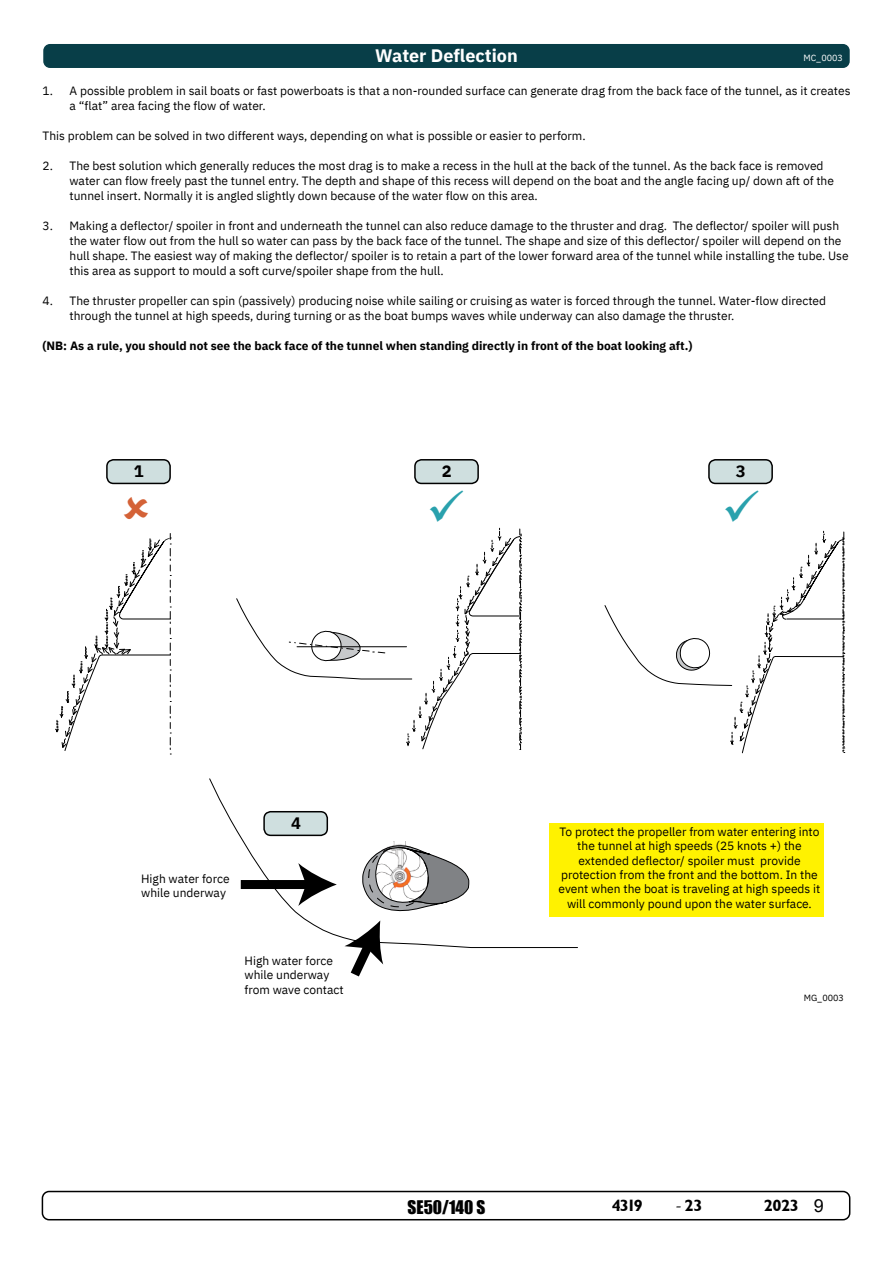
<style>
.page{position:relative;width:893px;height:1263px;background:#fff}
.page>*{position:absolute;margin:0;border:0;box-sizing:border-box;transform-origin:0 0}
.t1{font:700 18px "IBM Plex Sans";color:#fff}
.t2{font:17.25px "Impact";color:#000}
.t3{font:16.5px "Garrison Sans BOLD";letter-spacing:-.04em;color:#000}
.t4{font:700 16.5px "IBM Plex Sans";color:#000}
.t5{font:12px/14.4px "IBM Plex Sans";color:#000}
.t6{font:700 12px "IBM Plex Sans";color:#000}
.t7{font:9px "IBM Plex Sans";color:#000}
.t8{font:9px "IBM Plex Sans";color:#fff}
.s1{font-family:"Minion Pro";font-size:18px}
.s2{font-family:"Arial";font-size:18px}
</style>
<div class="page">
<div style="left:42px;top:1191px;width:808px;height:29px;border:2px solid #000;border-radius:7px"></div>
<div style="left:549px;top:823px;width:275px;height:93px;background:#fff200"></div>
<svg style="left:209px;top:778px;width:369px;height:170px"></svg>
<svg style="left:236px;top:528px;width:285px;height:222px"></svg>
<svg style="left:55px;top:533px;width:116px;height:222px"></svg>
<svg style="left:604px;top:531px;width:241px;height:223px"></svg>
<div style="left:241px;top:880px;width:69px;height:9px;background:#000"></div>
<svg style="left:298px;top:863px;width:39px;height:43px"></svg>
<svg style="left:343px;top:838px;width:127px;height:139px"></svg>
<div style="left:107px;top:460px;width:63px;height:23px;background:#cfdfdf;border-radius:7px"></div>
<div style="left:106px;top:459px;width:65px;height:25px;border:2px solid #000;border-radius:7px"></div>
<div style="left:415px;top:460px;width:63px;height:23px;background:#cfdfdf;border-radius:7px"></div>
<div style="left:414px;top:459px;width:65px;height:25px;border:2px solid #000;border-radius:7px"></div>
<div style="left:709px;top:460px;width:63px;height:23px;background:#cfdfdf;border-radius:7px"></div>
<div style="left:708px;top:459px;width:65px;height:25px;border:2px solid #000;border-radius:7px"></div>
<div style="left:264px;top:812px;width:63px;height:23px;background:#cfdfdf;border-radius:7px"></div>
<div style="left:263px;top:811px;width:65px;height:25px;border:2px solid #000;border-radius:7px"></div>
<div style="left:43px;top:44px;width:807px;height:24px;background:#083e48;border-radius:7px"></div>
<p class="t1" style="left:375px;top:41px;width:144px">Water Deflection</p>
<p class="t8" style="left:803px;top:51px;width:41px">MC_0003</p>
<p class="t5" style="left:70px;top:82px;width:782px;line-height:15px;text-indent:-27px">1. A possible problem in sail boats or fast powerboats is that a non-rounded surface can generate drag from the back face of the tunnel, as it creates a “flat” area facing the flow of water.</p>
<p class="t5" style="left:43px;top:128px;width:545px">This problem can be solved in two different ways, depending on what is possible or easier to perform.</p>
<p class="t5" style="left:70px;top:157px;width:766px;line-height:15px;text-indent:-27px">2. The best solution which generally reduces the most drag is to make a recess in the hull at the back of the tunnel. As the back face is removed water can flow freely past the tunnel entry. The depth and shape of this recess will depend on the boat and the angle facing up/ down aft of the tunnel insert. Normally it is angled slightly down because of the water flow on this area.</p>
<p class="t5" style="left:70px;top:217px;width:781px;line-height:15px;text-indent:-27px">3. Making a deflector/ spoiler in front and underneath the tunnel can also reduce damage to the thruster and drag. The deflector/ spoiler will push the water flow out from the hull so water can pass by the back face of the tunnel. The shape and size of this deflector/ spoiler will depend on the hull shape. The easiest way of making the deflector/ spoiler is to retain a part of the lower forward area of the tunnel while installing the tube. Use this area as support to mould a soft curve/spoiler shape from the hull.</p>
<p class="t5" style="left:70px;top:292px;width:758px;line-height:15px;text-indent:-27px">4. The thruster propeller can spin (passively) producing noise while sailing or cruising as water is forced through the tunnel. Water-flow directed through the tunnel at high speeds, during turning or as the boat bumps waves while underway can also damage the thruster.</p>
<p class="t6" style="left:43px;top:336px;width:652px">(NB: As a rule, you should not see the back face of the tunnel when standing directly in front of the boat looking aft.)</p>
<p class="t4" style="left:134px;top:458px;width:11px">1</p>
<p class="t4" style="left:442px;top:458px;width:11px">2</p>
<p class="t4" style="left:736px;top:458px;width:11px">3</p>
<p class="t5" style="left:141px;top:870px;width:90px">High water force while underway</p>
<p class="t4" style="left:291px;top:810px;width:11px">4</p>
<p class="t5" style="left:244px;top:952px;width:101px">High water force while underway from wave contact</p>
<p class="t5" style="left:558px;top:823px;width:263px;text-align:center">To protect the propeller from water entering into the tunnel at high speeds (25 knots +) the extended deflector/ spoiler must provide protection from the front and the bottom. In the event when the boat is traveling at high speeds it will commonly pound upon the water surface.</p>
<p class="t7" style="left:804px;top:990px;width:42px">MG_0003</p>
<h2 class="t2" style="left:408px;top:1193px;width:79px">SE50/140 S</h2>
<h3 class="t3" style="left:612px;top:1196px;width:33px">4319</h3>
<h3 class="t3" style="left:675px;top:1196px;width:29px"><span class="s1">-</span>23</h3>
<h3 class="t3" style="left:764px;top:1196px;width:61px">2023 <span class="s2">9</span></h3>
</div>
